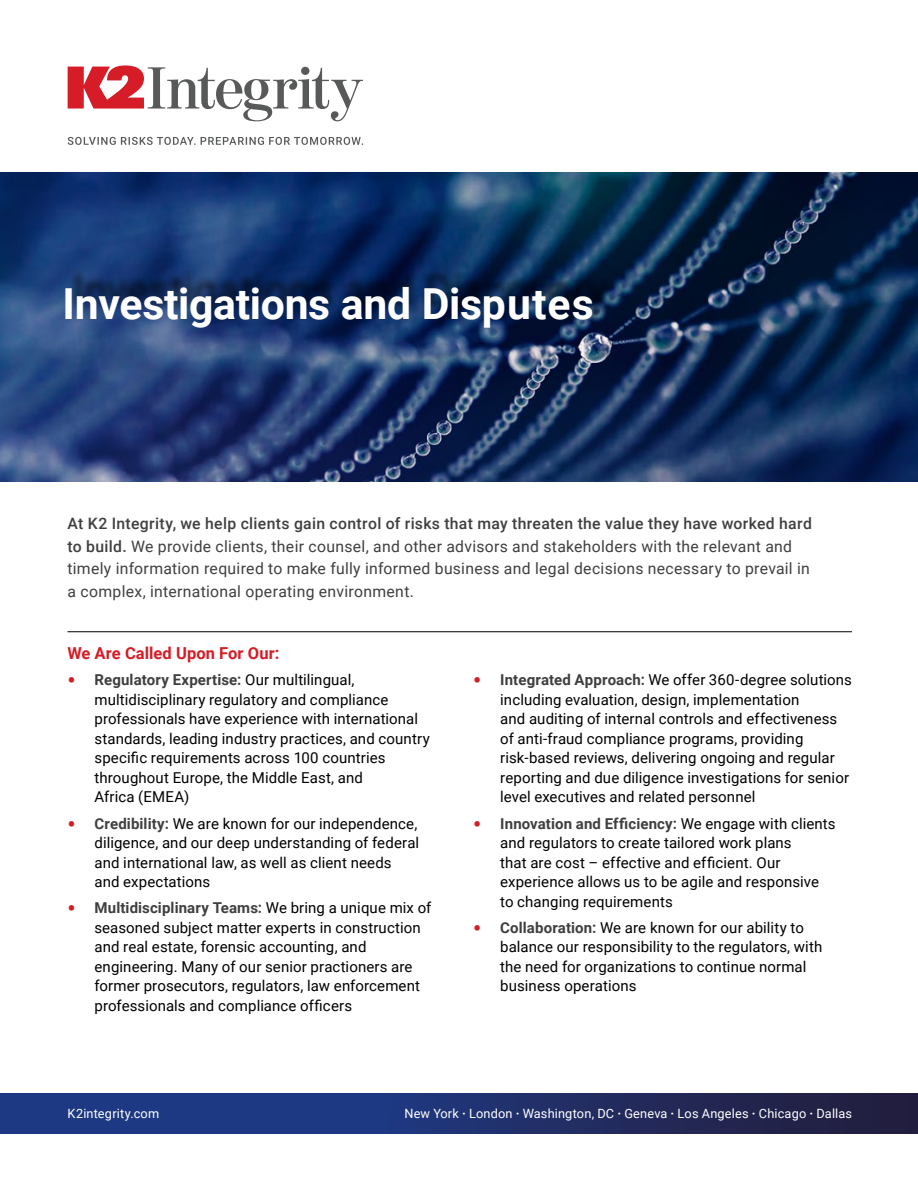
<style>
.page{position:relative;width:918px;height:1188px;background:#fff}
.page>*{position:absolute;margin:0;border:0;box-sizing:border-box;transform-origin:0 0}
.t1{font:700 42.75px "Roboto";letter-spacing:-.01em;color:#fff}
.t2{font:700 16.5px "Roboto";letter-spacing:.005em;color:#d51c27}
.t3{font:15.75px/22.5px "Roboto";letter-spacing:.02em;color:#3f3f3f}
.t4{font:15px/19.5px "Roboto";letter-spacing:.005em;color:#000}
.t5{font:12.75px "Roboto";letter-spacing:.015em;color:#fff}
.s1{font-weight:500}
.s2{font-weight:700;font-size:22.5px;color:#d51c27}
.s3{font-weight:700;color:#3f3f3f}
.s4{font-weight:700}
</style>
<div class="page">
<img style="left:0;top:173px;width:918px;height:309px">
<hr style="left:68px;top:631px;width:784px;height:1px;background:#000">
<div style="left:69px;top:267px;width:544px;height:54px;background:#000;opacity:.75"></div>
<svg style="left:68px;top:65px;width:295px;height:56px"></svg>
<svg style="left:68px;top:137px;width:295px;height:8px"></svg>
<svg style="left:0;top:1094px;width:918px;height:40px;background:#1f306c"></svg>
<h1 class="t1" style="left:63px;top:274px;width:533px">Investigations and Disputes</h1>
<p class="t3" style="left:68px;top:512px;width:746px"><span class="s1">At K2 Integrity, we help clients gain control of risks that may threaten the value they have worked hard to build.</span> We provide clients, their counsel, and other advisors and stakeholders with the relevant and timely information required to make fully informed business and legal decisions necessary to prevail in a complex, international operating environment.</p>
<p class="t2" style="left:68px;top:642px;width:213px">We Are Called Upon For Our:</p>
<p class="t4" style="left:94px;top:670px;width:337px;text-indent:-27px"><span class="s2">•</span> <span class="s3">Regulatory Expertise:</span> Our multilingual, multidisciplinary regulatory and compliance professionals have experience with international standards, leading industry practices, and country specific requirements across 100 countries throughout Europe, the Middle East, and<br>Africa (EMEA)</p>
<p class="t4" style="left:94px;top:813px;width:326px;text-indent:-27px"><span class="s2">•</span> <span class="s3">Credibility:</span> We are known for our independence, diligence, and our deep understanding of federal and international law, as well as client needs and expectations</p>
<p class="t4" style="left:94px;top:898px;width:338px;text-indent:-27px"><span class="s2">•</span> <span class="s3">Multidisciplinary Teams:</span> We bring a unique mix of seasoned subject matter experts in construction and real estate, forensic accounting, and engineering. Many of our senior practioners are former prosecutors, regulators, law enforcement professionals and compliance officers</p>
<p class="t4" style="left:500px;top:670px;width:353px;text-indent:-27px"><span class="s2">•</span> <span class="s3">Integrated Approach:</span> We offer 360-degree solutions including evaluation, design, implementation<br>and auditing of internal controls and effectiveness of anti-fraud compliance programs, providing risk-based reviews, delivering ongoing and regular reporting and due diligence investigations for senior level executives and related personnel</p>
<p class="t4" style="left:500px;top:813px;width:337px;text-indent:-27px"><span class="s2">•</span> <span class="s3">Innovation and Efficiency:</span> We engage with clients and regulators to create tailored work plans<br>that are cost – effective and efficient. Our experience allows us to be agile and responsive to changing requirements</p>
<p class="t4" style="left:500px;top:917px;width:324px;text-indent:-27px"><span class="s2">•</span> <span class="s3">Collaboration:</span> We are known for our ability to balance our responsibility to the regulators, with the need for organizations to continue normal business operations</p>
<p class="t5" style="left:67px;top:1104px;width:93px">K2integrity.com</p>
<p class="t5" style="left:404px;top:1104px;width:449px">New York <span class="s4">·</span> London <span class="s4">·</span> Washington, DC <span class="s4">·</span> Geneva <span class="s4">·</span> Los Angeles <span class="s4">·</span> Chicago <span class="s4">·</span> Dallas</p>
</div>
